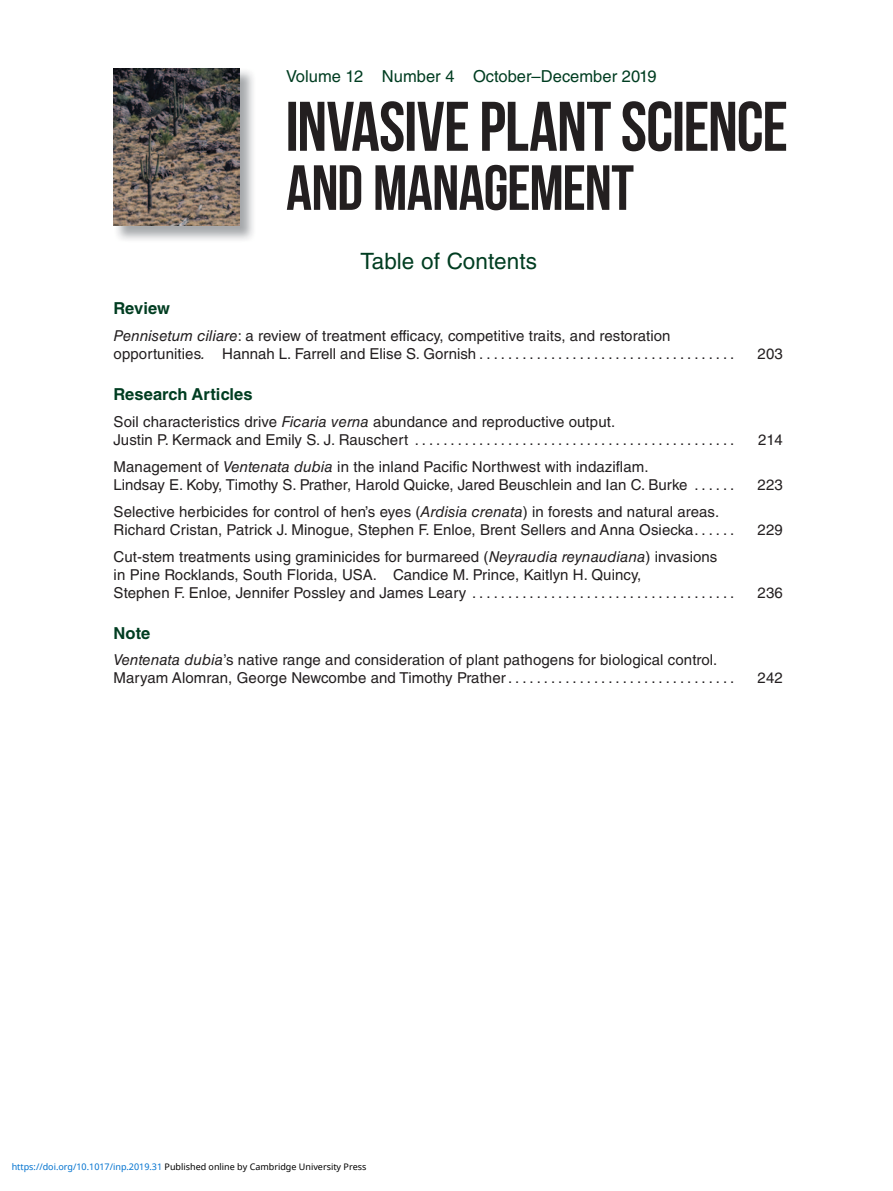
<style>
.page{position:relative;width:893px;height:1191px;background:#fff}
.page>*{position:absolute;margin:0;border:0;box-sizing:border-box;transform-origin:0 0}
.t1{font:22.5px "Helvetica LT Std";letter-spacing:.01em;color:#003d21}
.t2{font:16.5px "Helvetica LT Std";color:#003d21}
.t3{font:700 16.5px "Helvetica LT Std";letter-spacing:.005em;color:#003d21}
.t4{font:15px/18px "Helvetica LT Std";letter-spacing:.005em;color:#231f20}
.t5{font:9px "Noto Sans";color:#000}
.s1{font-style:italic}
.s2{color:#0172cf}
</style>
<div class="page">
<svg style="left:287px;top:165px;width:346px;height:45px"></svg>
<svg style="left:288px;top:101px;width:498px;height:50px"></svg>
<img style="left:117px;top:68px;width:136px;height:172px">
<img style="left:114px;top:68px;width:125px;height:158px">
<p class="t2" style="left:286px;top:67px;width:372px">Volume 12 Number 4 October–December 2019</p>
<h1 class="t1" style="left:361px;top:248px;width:178px">Table of Contents</h1>
<p class="t3" style="left:114px;top:298px;width:58px">Review</p>
<p class="t4" style="left:114px;top:327px;width:622px"><span class="s1">Pennisetum ciliare</span>: a review of treatment efficacy, competitive traits, and restoration opportunities<span class="s1">.</span> Hannah L. Farrell and Elise S. Gornish . . . . . . . . . . . . . . . . . . . . . . . . . . . . . . . . . . . .</p>
<p class="t3" style="left:114px;top:384px;width:141px">Research Articles</p>
<p class="t4" style="left:114px;top:412px;width:622px">Soil characteristics drive <span class="s1">Ficaria verna</span> abundance and reproductive output.<br>Justin P. Kermack and Emily S. J. Rauschert .............................................</p>
<p class="t4" style="left:114px;top:458px;width:622px">Management of <span class="s1">Ventenata dubia</span> in the inland Pacific Northwest with indaziflam.<br>Lindsay E. Koby, Timothy S. Prather, Harold Quicke, Jared Beuschlein and Ian C. Burke . . . . . .</p>
<p class="t4" style="left:114px;top:503px;width:622px">Selective herbicides for control of hen’s eyes (<span class="s1">Ardisia crenata</span>) in forests and natural areas.<br>Richard Cristan, Patrick J. Minogue, Stephen F. Enloe, Brent Sellers and Anna Osiecka . . . . . .</p>
<p class="t4" style="left:114px;top:548px;width:622px">Cut-stem treatments using graminicides for burmareed (<span class="s1">Neyraudia reynaudiana</span>) invasions<br>in Pine Rocklands, South Florida, USA. Candice M. Prince, Kaitlyn H. Quincy,<br>Stephen F. Enloe, Jennifer Possley and James Leary .....................................</p>
<p class="t3" style="left:114px;top:623px;width:38px">Note</p>
<p class="t4" style="left:114px;top:651px;width:622px"><span class="s1">Ventenata dubia</span>’s native range and consideration of plant pathogens for biological control.<br>Maryam Alomran, George Newcombe and Timothy Prather . . . . . . . . . . . . . . . . . . . . . . . . . . . . . . . .</p>
<p class="t4" style="left:758px;top:345px;width:27px">203</p>
<p class="t4" style="left:758px;top:430px;width:26px">214</p>
<p class="t4" style="left:758px;top:476px;width:27px">223</p>
<p class="t4" style="left:758px;top:521px;width:27px">229</p>
<p class="t4" style="left:758px;top:584px;width:27px">236</p>
<p class="t4" style="left:758px;top:669px;width:27px">242</p>
<p class="t5" style="left:12px;top:1160px;width:356px"><span class="s2">https://doi.org/10.1017/inp.2019.31</span> Published online by Cambridge University Press</p>
</div>
